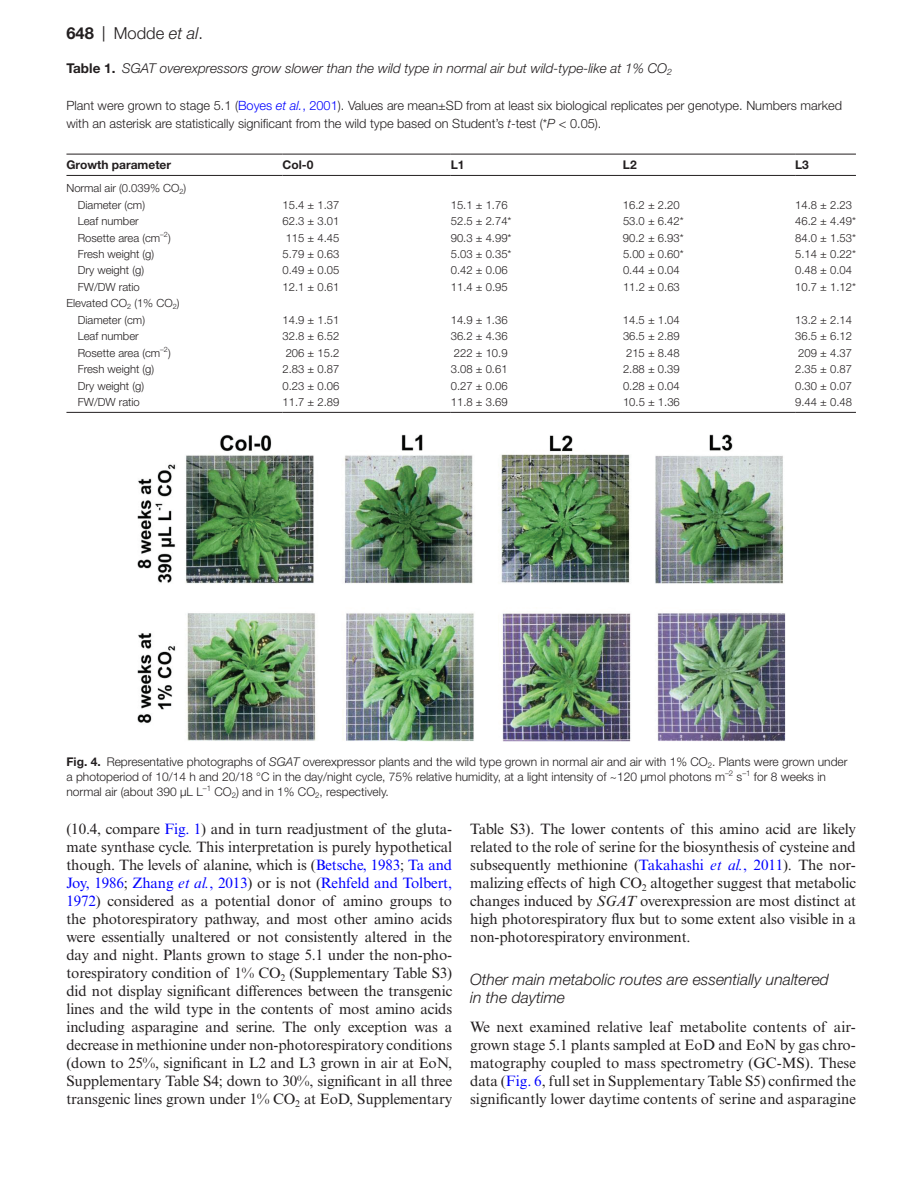
<style>
.page{position:relative;width:919px;height:1187px;background:#fff}
.page>*{position:absolute;margin:0;border:0;box-sizing:border-box;transform-origin:0 0}
.t1{font:300 16.5px "Helvetica Neue LT Std";color:#231f20}
.t2{font:italic 300 15.75px/18px "Helvetica Neue LT Std";color:#231f20}
.t3{font:15px/18px "Times New Roman MT Std";letter-spacing:-.01em;color:#231f20;text-align:justify}
.t4{font:italic 300 13.5px "Helvetica Neue LT Std";color:#231f20}
.t5{font:300 12.75px/18px "Helvetica Neue LT Std";color:#231f20}
.t6{font:300 12px/15px "Helvetica Neue LT Std";color:#231f20}
.t7{font:700 12px "Helvetica Neue LT Std";color:#231f20}
.t8{font:300 11.25px/16.5px "Helvetica Neue LT Std";color:#231f20}
.s1{font-weight:700}
.s2{font-family:"Times New Roman MT Std";font-weight:400}
.s3{font-style:italic}
.s4{font-weight:700;font-style:normal}
.s5{color:#00f}
.s6{font-style:italic;color:#00f}
</style>
<div class="page">
<img style="left:137px;top:434px;width:648px;height:307px">
<hr style="left:66px;top:154px;width:216px;height:1px;background:#231f20">
<hr style="left:66px;top:175px;width:216px;height:1px;background:#231f20">
<hr style="left:282px;top:175px;width:169px;height:1px;background:#231f20">
<hr style="left:451px;top:175px;width:172px;height:1px;background:#231f20">
<hr style="left:623px;top:175px;width:172px;height:1px;background:#231f20">
<hr style="left:795px;top:175px;width:60px;height:1px;background:#231f20">
<hr style="left:282px;top:154px;width:169px;height:1px;background:#231f20">
<hr style="left:451px;top:154px;width:172px;height:1px;background:#231f20">
<hr style="left:623px;top:154px;width:172px;height:1px;background:#231f20">
<hr style="left:795px;top:154px;width:60px;height:1px;background:#231f20">
<hr style="left:66px;top:412px;width:216px;height:1px;background:#231f20">
<hr style="left:282px;top:412px;width:169px;height:1px;background:#231f20">
<hr style="left:451px;top:412px;width:172px;height:1px;background:#231f20">
<hr style="left:623px;top:412px;width:172px;height:1px;background:#231f20">
<hr style="left:795px;top:412px;width:60px;height:1px;background:#231f20">
<p class="t1" style="left:66px;top:23px;width:138px"><span class="s1">648</span> <span class="s2">|</span> Modde <span class="s3">et al</span>.</p>
<p class="t4" style="left:66px;top:60px;width:607px"><span class="s4">Table 1.</span> SGAT overexpressors grow slower than the wild type in normal air but wild-type-like at 1% CO<sub>2</sub></p>
<p class="t5" style="left:66px;top:96px;width:777px">Plant were grown to stage 5.1 (<span class="s5">Boyes</span> <span class="s6">et al.</span><span class="s5">, 2001</span>). Values are mean±SD from at least six biological replicates per genotype. Numbers marked with an asterisk are statistically significant from the wild type based on Student’s <span class="s3">t</span>-test (*<span class="s3">P</span> &lt; 0.05).</p>
<p class="t7" style="left:66px;top:157px;width:106px">Growth parameter</p>
<p class="t7" style="left:282px;top:157px;width:32px">Col-0</p>
<p class="t7" style="left:451px;top:157px;width:15px">L1</p>
<p class="t7" style="left:623px;top:157px;width:15px">L2</p>
<p class="t7" style="left:795px;top:157px;width:15px">L3</p>
<p class="t8" style="left:78px;top:180px;width:110px;text-indent:-11px">Normal air (0.039% CO<sub>2</sub>)<br>Diameter (cm)</p>
<p class="t8" style="left:282px;top:196px;width:58px">15.4 ± 1.37</p>
<p class="t8" style="left:451px;top:196px;width:58px">15.1 ± 1.76</p>
<p class="t8" style="left:623px;top:196px;width:58px">16.2 ± 2.20</p>
<p class="t8" style="left:795px;top:196px;width:58px">14.8 ± 2.23</p>
<p class="t8" style="left:78px;top:213px;width:63px">Leaf number</p>
<p class="t8" style="left:282px;top:213px;width:58px">62.3 ± 3.01</p>
<p class="t8" style="left:451px;top:213px;width:62px">52.5 ± 2.74*</p>
<p class="t8" style="left:623px;top:213px;width:62px">53.0 ± 6.42*</p>
<p class="t8" style="left:795px;top:213px;width:62px">46.2 ± 4.49*</p>
<p class="t8" style="left:78px;top:229px;width:94px">Rosette area (cm<sup>–2</sup>)</p>
<p class="t8" style="left:286px;top:229px;width:55px">115 ± 4.45</p>
<p class="t8" style="left:451px;top:229px;width:62px">90.3 ± 4.99*</p>
<p class="t8" style="left:623px;top:229px;width:62px">90.2 ± 6.93*</p>
<p class="t8" style="left:795px;top:229px;width:62px">84.0 ± 1.53*</p>
<p class="t8" style="left:78px;top:245px;width:78px">Fresh weight (g)</p>
<p class="t8" style="left:282px;top:245px;width:58px">5.79 ± 0.63</p>
<p class="t8" style="left:451px;top:245px;width:62px">5.03 ± 0.35*</p>
<p class="t8" style="left:623px;top:245px;width:62px">5.00 ± 0.60*</p>
<p class="t8" style="left:795px;top:245px;width:62px">5.14 ± 0.22*</p>
<p class="t8" style="left:78px;top:262px;width:68px">Dry weight (g)</p>
<p class="t8" style="left:282px;top:262px;width:58px">0.49 ± 0.05</p>
<p class="t8" style="left:451px;top:262px;width:58px">0.42 ± 0.06</p>
<p class="t8" style="left:623px;top:262px;width:58px">0.44 ± 0.04</p>
<p class="t8" style="left:795px;top:262px;width:58px">0.48 ± 0.04</p>
<p class="t8" style="left:78px;top:278px;width:64px">FW/DW ratio</p>
<p class="t8" style="left:282px;top:278px;width:58px">12.1 ± 0.61</p>
<p class="t8" style="left:451px;top:278px;width:58px">11.4 ± 0.95</p>
<p class="t8" style="left:623px;top:278px;width:58px">11.2 ± 0.63</p>
<p class="t8" style="left:795px;top:278px;width:62px">10.7 ± 1.12*</p>
<p class="t8" style="left:78px;top:295px;width:103px;text-indent:-11px">Elevated CO<sub>2</sub> (1% CO<sub>2</sub>)<br>Diameter (cm)</p>
<p class="t8" style="left:282px;top:311px;width:58px">14.9 ± 1.51</p>
<p class="t8" style="left:451px;top:311px;width:58px">14.9 ± 1.36</p>
<p class="t8" style="left:623px;top:311px;width:58px">14.5 ± 1.04</p>
<p class="t8" style="left:795px;top:311px;width:58px">13.2 ± 2.14</p>
<p class="t8" style="left:78px;top:328px;width:63px">Leaf number</p>
<p class="t8" style="left:282px;top:328px;width:58px">32.8 ± 6.52</p>
<p class="t8" style="left:451px;top:328px;width:58px">36.2 ± 4.36</p>
<p class="t8" style="left:623px;top:328px;width:58px">36.5 ± 2.89</p>
<p class="t8" style="left:795px;top:328px;width:58px">36.5 ± 6.12</p>
<p class="t8" style="left:78px;top:344px;width:94px">Rosette area (cm<sup>–2</sup>)</p>
<p class="t8" style="left:286px;top:344px;width:55px">206 ± 15.2</p>
<p class="t8" style="left:454px;top:344px;width:55px">222 ± 10.9</p>
<p class="t8" style="left:626px;top:344px;width:55px">215 ± 8.48</p>
<p class="t8" style="left:798px;top:344px;width:55px">209 ± 4.37</p>
<p class="t8" style="left:78px;top:360px;width:78px">Fresh weight (g)</p>
<p class="t8" style="left:282px;top:360px;width:58px">2.83 ± 0.87</p>
<p class="t8" style="left:451px;top:360px;width:58px">3.08 ± 0.61</p>
<p class="t8" style="left:623px;top:360px;width:58px">2.88 ± 0.39</p>
<p class="t8" style="left:795px;top:360px;width:58px">2.35 ± 0.87</p>
<p class="t8" style="left:78px;top:377px;width:68px">Dry weight (g)</p>
<p class="t8" style="left:282px;top:377px;width:58px">0.23 ± 0.06</p>
<p class="t8" style="left:451px;top:377px;width:58px">0.27 ± 0.06</p>
<p class="t8" style="left:623px;top:377px;width:58px">0.28 ± 0.04</p>
<p class="t8" style="left:795px;top:377px;width:58px">0.30 ± 0.07</p>
<p class="t8" style="left:78px;top:393px;width:64px">FW/DW ratio</p>
<p class="t8" style="left:282px;top:393px;width:58px">11.7 ± 2.89</p>
<p class="t8" style="left:451px;top:393px;width:58px">11.8 ± 3.69</p>
<p class="t8" style="left:623px;top:393px;width:58px">10.5 ± 1.36</p>
<p class="t8" style="left:795px;top:393px;width:58px">9.44 ± 0.48</p>
<p class="t6" style="left:66px;top:753px;width:782px"><span class="s1">Fig. 4.</span> Representative photographs of <span class="s3">SGAT</span> overexpressor plants and the wild type grown in normal air and air with 1% CO<sub>2</sub>. Plants were grown under a photoperiod of 10/14 h and 20/18 °C in the day/night cycle, 75% relative humidity, at a light intensity of ~120 µmol photons m<sup>–2</sup> s<sup>–1</sup> for 8 weeks in normal air (about 390 µL L<sup>–1</sup> CO<sub>2</sub>) and in 1% CO<sub>2</sub>, respectively.</p>
<p class="t3" style="left:66px;top:819px;width:387px">(10.4, compare <span class="s5">Fig. 1</span>) and in turn readjustment of the gluta&shy;mate synthase cycle. This interpretation is purely hypothetical though. The levels of alanine, which is (<span class="s5">Betsche, 1983</span>; <span class="s5">Ta and Joy, 1986</span>; <span class="s5">Zhang</span> <span class="s6">et al.</span><span class="s5">, 2013</span>) or is not (<span class="s5">Rehfeld and Tolbert, 1972</span>) considered as a potential donor of amino groups to the photorespiratory pathway, and most other amino acids were essentially unaltered or not consistently altered in the day and night. Plants grown to stage 5.1 under the non-pho&shy;torespiratory condition of 1% CO<sub>2</sub> (Supplementary Table S3) did not display significant differences between the transgenic lines and the wild type in the contents of most amino acids including asparagine and serine. The only exception was a decrease in methionine under non-photorespiratory conditions (down to 25%, significant in L2 and L3 grown in air at EoN, Supplementary Table S4; down to 30%, significant in all three transgenic lines grown under 1% CO<sub>2</sub> at EoD, Supplementary</p>
<p class="t3" style="left:470px;top:819px;width:387px">Table S3). The lower contents of this amino acid are likely related to the role of serine for the biosynthesis of cysteine and subsequently methionine (<span class="s5">Takahashi</span> <span class="s6">et al.</span><span class="s5">, 2011</span>). The nor&shy;malizing effects of high CO<sub>2</sub> altogether suggest that metabolic changes induced by <span class="s3">SGAT</span> overexpression are most distinct at high photorespiratory flux but to some extent also visible in a non-photorespiratory environment.</p>
<p class="t2" style="left:470px;top:970px;width:360px">Other main metabolic routes are essentially unaltered in the daytime</p>
<p class="t3" style="left:470px;top:1017px;width:387px">We next examined relative leaf metabolite contents of air&shy;grown stage 5.1 plants sampled at EoD and EoN by gas chro&shy;matography coupled to mass spectrometry (GC-MS). These data (<span class="s5">Fig. 6</span>, full set in Supplementary Table S5) confirmed the significantly lower daytime contents of serine and asparagine</p>
</div>
